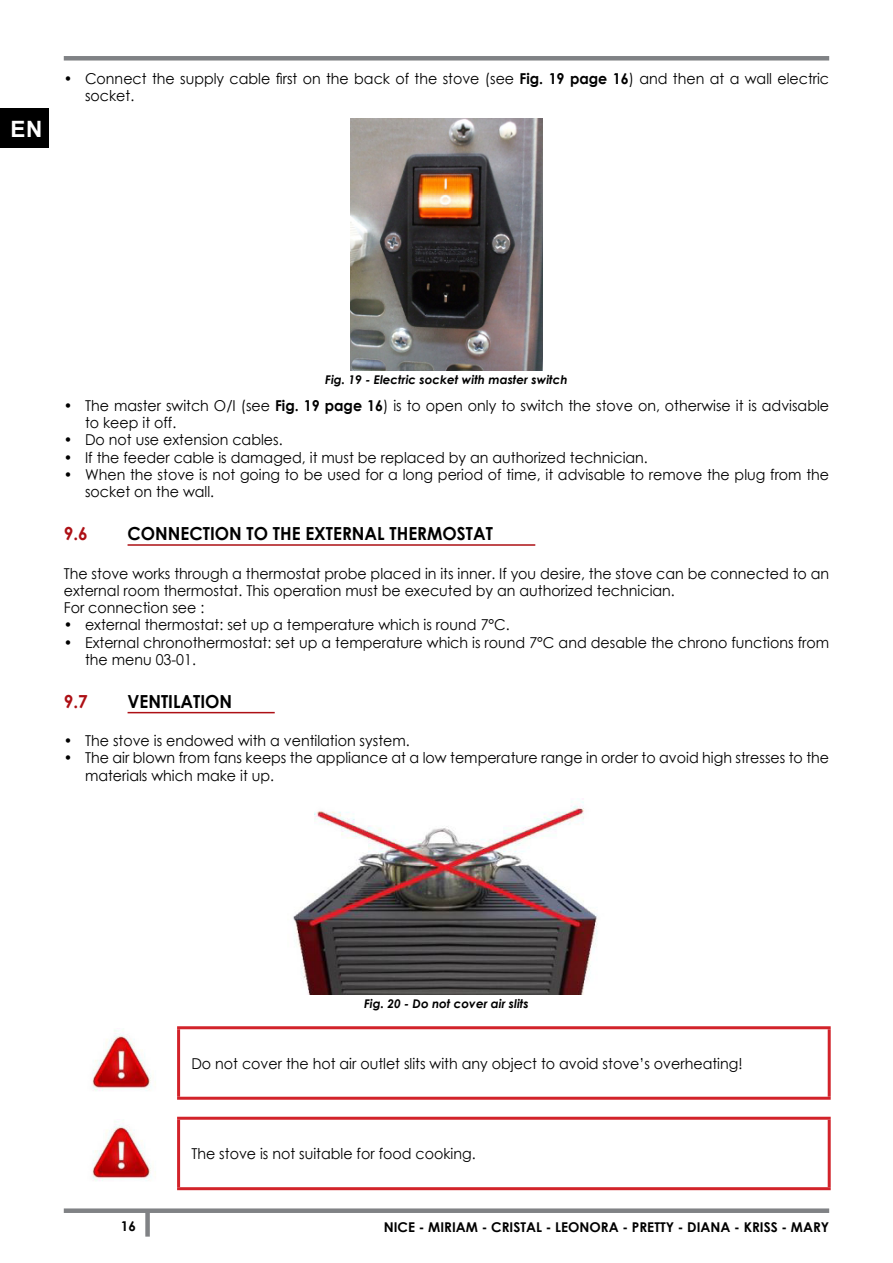
<style>
.page{position:relative;width:893px;height:1263px;background:#fff}
.page>*{position:absolute;margin:0;border:0;box-sizing:border-box;transform-origin:0 0}
.t1{font:700 22.5px "Arial";color:#fff}
.t2{font:700 18px "Century Gothic";color:#000;scale:.95 1}
.t3{font:700 18px "Century Gothic";color:#ad1015;scale:.95 1}
.t4{font:15px/17.2px "Century Gothic";color:#000;scale:.95 1}
.t5{font:700 13.5px "Century Gothic";color:#000}
.t6{font:italic 700 12px "Century Gothic";color:#000}
.s1{font-weight:700}
</style>
<div class="page">
<div style="left:64px;top:1208px;width:765px;height:5px;background:#808285"></div>
<div style="left:64px;top:56px;width:765px;height:5px;background:#808285"></div>
<div style="left:145px;top:1211px;width:5px;height:25px;background:#808285"></div>
<div style="left:0;top:108px;width:48px;height:40px;background:#000"></div>
<hr style="left:128px;top:544px;width:407px;height:2px;background:#ad1015">
<hr style="left:128px;top:712px;width:147px;height:1px;background:#ad1015">
<img style="left:350px;top:119px;width:193px;height:251px">
<img style="left:293px;top:798px;width:305px;height:196px">
<hr style="left:177px;top:1026px;width:654px;height:3px;background:#d2232a">
<hr style="left:177px;top:1029px;width:3px;height:68px;background:#d2232a">
<hr style="left:828px;top:1029px;width:3px;height:68px;background:#d2232a">
<hr style="left:177px;top:1097px;width:654px;height:3px;background:#d2232a">
<img style="left:92px;top:1030px;width:64px;height:61px">
<hr style="left:177px;top:1117px;width:654px;height:3px;background:#d2232a">
<hr style="left:177px;top:1120px;width:3px;height:67px;background:#d2232a">
<hr style="left:828px;top:1120px;width:3px;height:67px;background:#d2232a">
<hr style="left:177px;top:1187px;width:654px;height:3px;background:#d2232a">
<img style="left:92px;top:1121px;width:64px;height:60px">
<h1 class="t1" style="left:11px;top:114px;width:33px">EN</h1>
<p class="t4" style="left:85px;top:69px;width:785px;text-indent:-21px">• Connect the supply cable first on the back of the stove (see <span class="s1">Fig. 19 page 16</span>) and then at a wall electric socket.</p>
<p class="t6" style="left:325px;top:371px;width:244px">Fig. 19 - Electric socket with master switch</p>
<p class="t4" style="left:85px;top:397px;width:785px;text-indent:-21px">• The master switch O/I (see <span class="s1">Fig. 19 page 16</span>) is to open only to switch the stove on, otherwise it is advisable to keep it off.</p>
<p class="t4" style="left:64px;top:431px;width:232px">• Do not use extension cables.</p>
<p class="t4" style="left:64px;top:448px;width:616px">• If the feeder cable is damaged, it must be replaced by an authorized technician.</p>
<p class="t4" style="left:85px;top:466px;width:785px;text-indent:-21px">• When the stove is not going to be used for a long period of time, it advisable to remove the plug from the socket on the wall.</p>
<p class="t3" style="left:64px;top:520px;width:27px">9.6</p>
<p class="t2" style="left:128px;top:520px;width:386px">CONNECTION TO THE EXTERNAL THERMOSTAT</p>
<p class="t4" style="left:64px;top:564px;width:807px">The stove works through a thermostat probe placed in its inner. If you desire, the stove can be connected to an external room thermostat. This operation must be executed by an authorized technician.<br>For connection see :</p>
<p class="t4" style="left:64px;top:616px;width:471px">• external thermostat: set up a temperature which is round 7°C.</p>
<p class="t4" style="left:85px;top:633px;width:785px;text-indent:-21px">• External chronothermostat: set up a temperature which is round 7°C and desable the chrono functions from the menu 03-01.</p>
<p class="t3" style="left:64px;top:687px;width:27px">9.7</p>
<p class="t2" style="left:128px;top:687px;width:112px">VENTILATION</p>
<p class="t4" style="left:64px;top:732px;width:366px">• The stove is endowed with a ventilation system.</p>
<p class="t4" style="left:85px;top:749px;width:785px;text-indent:-21px">• The air blown from fans keeps the appliance at a low temperature range in order to avoid high stresses to the materials which make it up.</p>
<p class="t6" style="left:364px;top:995px;width:166px">Fig. 20 - Do not cover air slits</p>
<p class="t4" style="left:191px;top:1054px;width:582px">Do not cover the hot air outlet slits with any object to avoid stove’s overheating!</p>
<p class="t4" style="left:191px;top:1145px;width:301px">The stove is not suitable for food cooking.</p>
<p class="t5" style="left:121px;top:1216px;width:17px">16</p>
<p class="t5" style="left:384px;top:1217px;width:447px">NICE - MIRIAM - CRISTAL - LEONORA - PRETTY - DIANA - KRISS - MARY</p>
</div>
